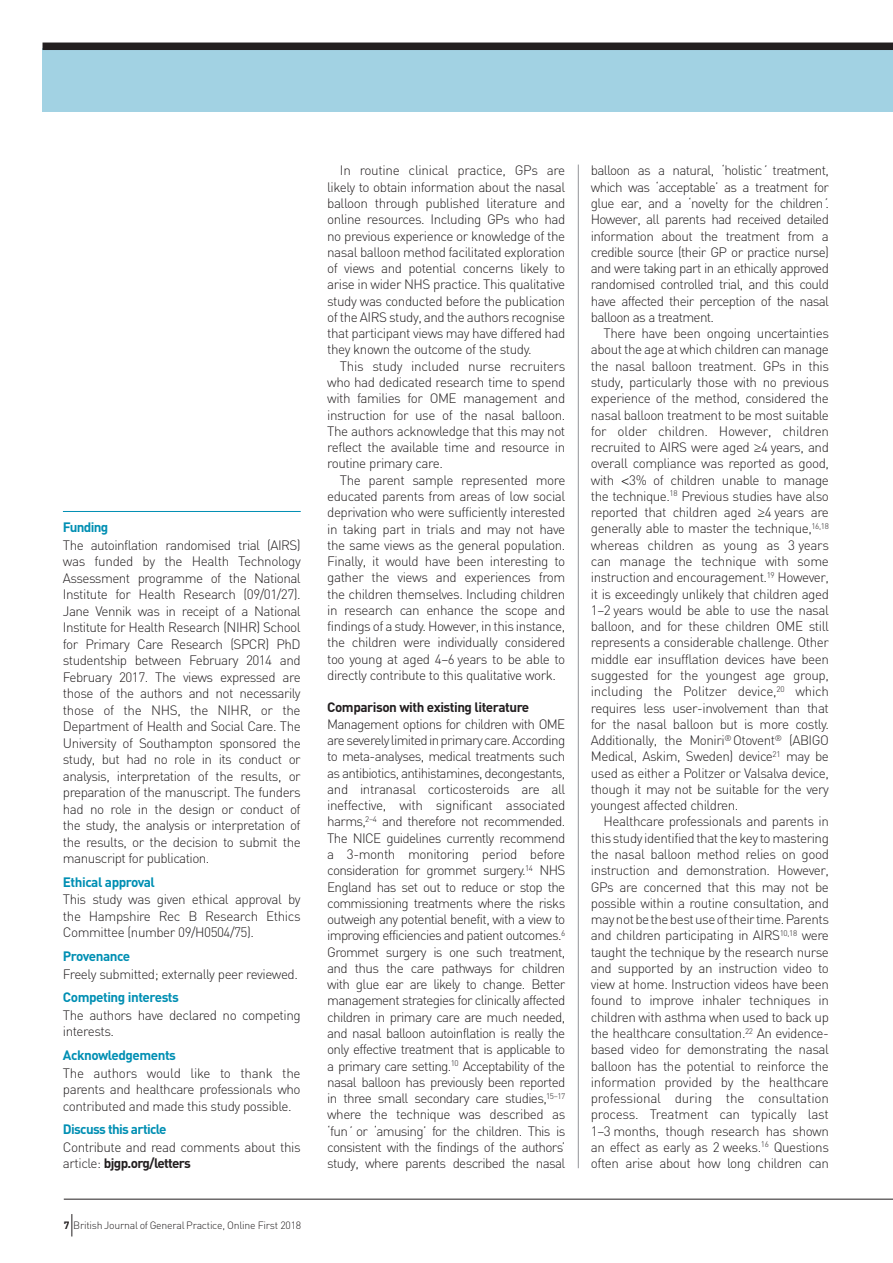
<style>
.page{position:relative;width:893px;height:1263px;background:#fff}
.page>*{position:absolute;margin:0;border:0;box-sizing:border-box;transform-origin:0 0}
.Body_copy_indent{font:300 13.5px/16.2px "DIN";letter-spacing:-.035em;color:#231f20;text-align:justify}
.Body_Copy_First_para{font:300 13.5px/16.2px "DIN";letter-spacing:-.05em;color:#231f20;text-align:justify}
.Acknowledgements_cop{font:300 13.5px/16.5px "DIN";letter-spacing:-.035em;color:#231f20;text-align:justify}
.Acknowledgements_Bol{font:700 13.5px "DIN";letter-spacing:-.035em;color:#008fb3}
.Sub_head_B_Black_Hea{font:700 13.5px "DIN";letter-spacing:-.035em;color:#231f20}
.Acknowledgements_cop-2{font:700 13.5px "DIN";letter-spacing:-.05em;color:#008fb3}
.t1{font:300 10.5px "DIN";letter-spacing:-.025em;color:#231f20}
.s1{font-weight:700}
.s2{font-style:italic}
.s3{font-family:"Helvetica"}
</style>
<div class="page">
<div style="left:43px;top:48px;width:850px;height:64px;background:#a2d2e3"></div>
<div style="left:43px;top:43px;width:850px;height:7px;background:#231f20"></div>
<hr style="left:578px;top:165px;width:1px;height:1003px;background:#939598">
<hr style="left:63px;top:511px;width:238px;height:1px;background:#008fb3">
<hr style="left:64px;top:1199px;width:829px;height:1px;background:#231f20">
<svg style="left:71px;top:1214px;width:1px;height:22px"></svg>
<p class="Acknowledgements_cop-2" style="left:63px;top:518px;width:47px">Funding</p>
<p class="Acknowledgements_cop" style="left:63px;top:536px;width:239px">The autoinflation randomised trial (AIRS) was funded by the Health Technology Assessment programme of the National Institute for Health Research (09/01/27).<br>Jane Vennik was in receipt of a National Institute for Health Research (NIHR) School for Primary Care Research (SPCR) PhD studentship between February 2014 and February 2017. The views expressed are those of the authors and not necessarily those of the NHS, the NIHR, or the Department of Health and Social Care. The University of Southampton sponsored the study, but had no role in its conduct or analysis, interpretation of the results, or preparation of the manuscript. The funders had no role in the design or conduct of the study, the analysis or interpretation of the results, or the decision to submit the manuscript for publication.</p>
<p class="Acknowledgements_Bol" style="left:63px;top:873px;width:94px">Ethical approval</p>
<p class="Acknowledgements_cop" style="left:63px;top:891px;width:239px">This study was given ethical approval by the Hampshire Rec B Research Ethics Committee (number 09/H0504/75).</p>
<p class="Acknowledgements_Bol" style="left:63px;top:947px;width:69px">Provenance</p>
<p class="Acknowledgements_cop" style="left:63px;top:965px;width:237px">Freely submitted; externally peer reviewed.</p>
<p class="Acknowledgements_Bol" style="left:63px;top:988px;width:117px">Competing interests</p>
<p class="Acknowledgements_cop" style="left:63px;top:1006px;width:239px">The authors have declared no competing interests.</p>
<p class="Acknowledgements_Bol" style="left:63px;top:1046px;width:115px">Acknowledgements</p>
<p class="Acknowledgements_cop" style="left:63px;top:1064px;width:239px">The authors would like to thank the parents and healthcare professionals who contributed and made this study possible.</p>
<p class="Acknowledgements_cop-2" style="left:63px;top:1120px;width:105px">Discuss this article</p>
<p class="Acknowledgements_cop" style="left:63px;top:1138px;width:239px">Contribute and read comments about this article: <span class="s1">bjgp.org/letters</span></p>
<p class="t1" style="left:64px;top:1218px;width:239px"><span class="s1">7</span> British Journal of General Practice, Online First 2018</p>
<p class="Body_copy_indent" style="left:327px;top:162px;width:240px;text-indent:13px">In routine clinical practice, GPs are likely to obtain information about the nasal balloon through published literature and online resources. Including GPs who had no previous experience or knowledge of the nasal balloon method facilitated exploration of views and potential concerns likely to arise in wider NHS practice. This qualitative study was conducted before the publication of the AIRS study, and the authors recognise that participant views may have differed had they known the outcome of the study.</p>
<p class="Body_copy_indent" style="left:327px;top:358px;width:240px;text-indent:13px">This study included nurse recruiters who had dedicated research time to spend with families for OME management and instruction for use of the nasal balloon.<br>The authors acknowledge that this may not reflect the available time and resource in routine primary care.</p>
<p class="Body_copy_indent" style="left:327px;top:472px;width:240px;text-indent:13px">The parent sample represented more educated parents from areas of low social deprivation who were sufficiently interested in taking part in trials and may not have the same views as the general population.<br>Finally, it would have been interesting to gather the views and experiences from the children themselves. Including children in research can enhance the scope and findings of a study. However, in this instance, the children were individually considered too young at aged 4–6 years to be able to directly contribute to this qualitative work.</p>
<p class="Sub_head_B_Black_Hea" style="left:327px;top:699px;width:204px">Comparison with existing literature</p>
<p class="Body_Copy_First_para" style="left:327px;top:716px;width:240px">Management options for children with OME are severely limited in primary care. According to meta-analyses, medical treatments such as antibiotics, antihistamines, decongestants, and intranasal corticosteroids are all ineffective, with significant associated harms,<sup>2–4</sup> and therefore not recommended.<br>The NICE guidelines currently recommend a 3-month monitoring period before consideration for grommet surgery.<sup>14</sup> NHS England has set out to reduce or stop the commissioning treatments where the risks outweigh any potential benefit, with a view to improving efficiencies and patient outcomes.<sup>6<br></sup>Grommet surgery is one such treatment, and thus the care pathways for children with glue ear are likely to change. Better management strategies for clinically affected children in primary care are much needed, and nasal balloon autoinflation is really the only effective treatment that is applicable to a primary care setting.<sup>10</sup> Acceptability of the nasal balloon has previously been reported in three small secondary care studies,<sup>15–17 </sup>where the technique was described as ‘fun<span class="s2">’</span> or ‘amusing’ for the children. This is consistent with the findings of the authors’ study, where parents described the nasal</p>
<p class="Body_Copy_First_para" style="left:591px;top:162px;width:241px">balloon as a natural, ‘holistic<span class="s2">’</span> treatment, which was ‘acceptable’ as a treatment for glue ear, and a ‘novelty for the children<span class="s2">’</span>.<br>However, all parents had received detailed information about the treatment from a credible source (their GP or practice nurse) and were taking part in an ethically approved randomised controlled trial, and this could have affected their perception of the nasal balloon as a treatment.</p>
<p class="Body_copy_indent" style="left:591px;top:325px;width:240px;text-indent:13px">There have been ongoing uncertainties about the age at which children can manage the nasal balloon treatment. GPs in this study, particularly those with no previous experience of the method, considered the nasal balloon treatment to be most suitable for older children. However, children recruited to AIRS were aged <span class="s3">≥</span>4 years, and overall compliance was reported as good, with <span class="s3">&lt;</span>3% of children unable to manage the technique.<sup>18</sup> Previous studies have also reported that children aged <span class="s3">≥</span>4 years are generally able to master the technique,<sup>16,18 </sup>whereas children as young as 3 years can manage the technique with some instruction and encouragement.<sup>19</sup> However, it is exceedingly unlikely that children aged 1–2 years would be able to use the nasal balloon, and for these children OME still represents a considerable challenge. Other middle ear insufflation devices have been suggested for the youngest age group, including the Politzer device,<sup>20</sup> which requires less user-involvement than that for the nasal balloon but is more costly.<br>Additionally, the Moniri<sup>®</sup> Otovent<sup>®</sup> (ABIGO Medical, Askim, Sweden) device<sup>21</sup> may be used as either a Politzer or Valsalva device, though it may not be suitable for the very youngest affected children.</p>
<p class="Body_copy_indent" style="left:591px;top:813px;width:240px;text-indent:13px">Healthcare professionals and parents in this study identified that the key to mastering the nasal balloon method relies on good instruction and demonstration. However, GPs are concerned that this may not be possible within a routine consultation, and may not be the best use of their time. Parents and children participating in AIRS<sup>10,18</sup> were taught the technique by the research nurse and supported by an instruction video to view at home. Instruction videos have been found to improve inhaler techniques in children with asthma when used to back up the healthcare consultation.<sup>22</sup> An evidence&shy;based video for demonstrating the nasal balloon has the potential to reinforce the information provided by the healthcare professional during the consultation process. Treatment can typically last 1–3 months, though research has shown an effect as early as 2 weeks.<sup>16</sup> Questions often arise about how long children can</p>
</div>
